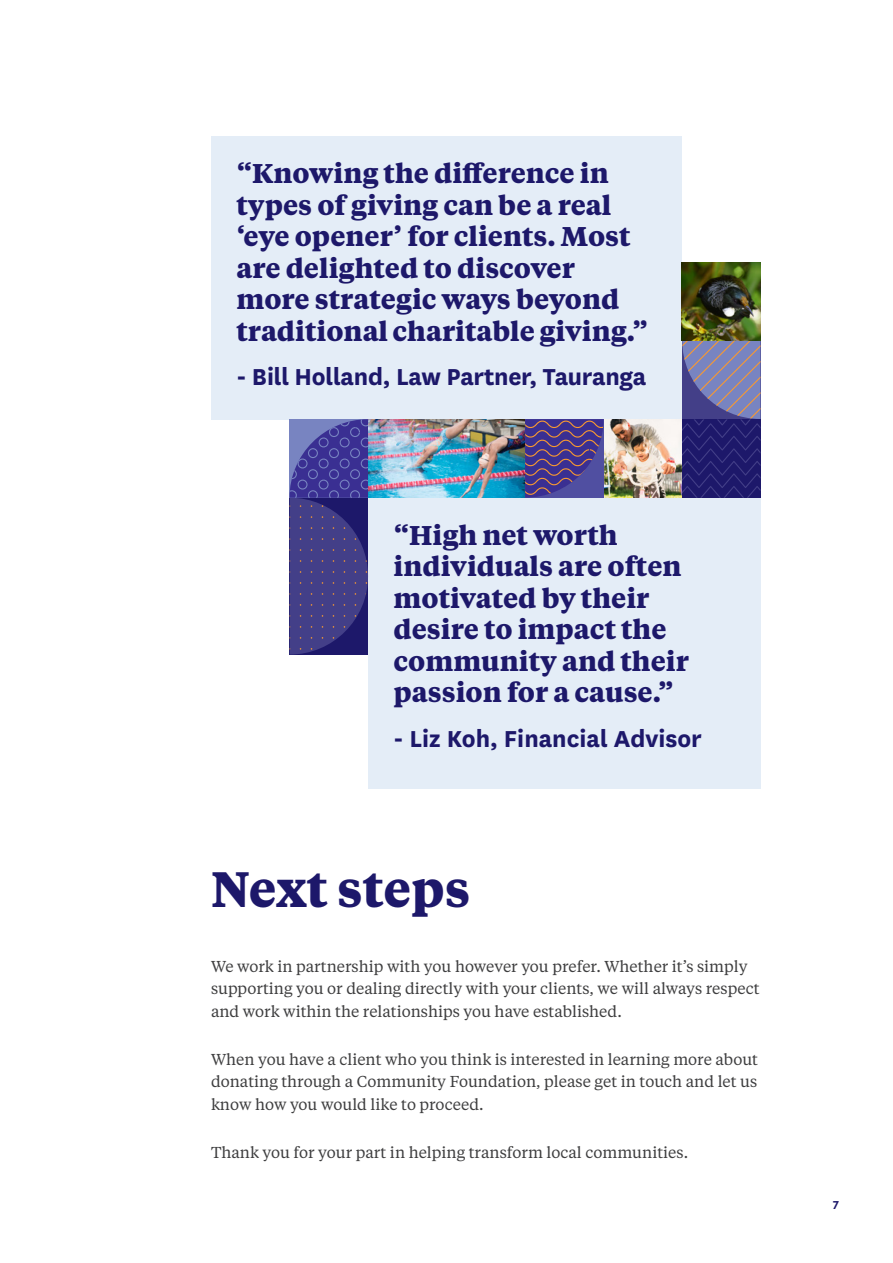
<style>
.page{position:relative;width:893px;height:1263px;background:#fff}
.page>*{position:absolute;margin:0;border:0;box-sizing:border-box;transform-origin:0 0}
.t1{font:700 49.5px "Tiempos Text";color:#1d186a}
.t2{font:700 27px/31.5px "Tiempos Text";color:#1d186a}
.t3{font:700 27px "National";letter-spacing:-.01em;color:#1d186a}
.t4{font:15.75px/22.5px "Tiempos Text";color:#3e3e3f}
.t5{font:700 12px "Cera Pro";color:#1d186a}
</style>
<div class="page">
<div style="left:368px;top:498px;width:392px;height:290px;background:#e4edf7"></div>
<div style="left:211px;top:136px;width:471px;height:283px;background:#e4edf7"></div>
<svg style="left:682px;top:341px;width:78px;height:157px;background:#4b488a"></svg>
<img style="left:682px;top:262px;width:78px;height:79px">
<img style="left:603px;top:419px;width:79px;height:79px">
<img style="left:368px;top:419px;width:157px;height:79px">
<svg style="left:525px;top:419px;width:78px;height:79px;background:#52418a"></svg>
<svg style="left:289px;top:419px;width:79px;height:235px;background:#423e8b"></svg>
<p class="t2" style="left:236px;top:156px;width:413px">“Knowing the difference in types of giving can be a real ‘eye opener’ for clients. Most are delighted to discover more strategic ways beyond traditional charitable giving.”</p>
<p class="t3" style="left:236px;top:358px;width:411px">- Bill Holland, Law Partner, Tauranga</p>
<p class="t2" style="left:394px;top:518px;width:297px">“High net worth individuals are often motivated by their desire to impact the community and their passion for a cause.”</p>
<p class="t3" style="left:394px;top:719px;width:310px">- Liz Koh, Financial Advisor</p>
<p class="t1" style="left:211px;top:854px;width:261px">Next steps</p>
<p class="t4" style="left:211px;top:954px;width:550px">We work in partnership with you however you prefer. Whether it’s simply supporting you or dealing directly with your clients, we will always respect and work within the relationships you have established.</p>
<p class="t4" style="left:211px;top:1047px;width:549px;text-align:justify">When you have a client who you think is interested in learning more about donating through a Community Foundation, please get in touch and let us know how you would like to proceed.</p>
<p class="t4" style="left:211px;top:1140px;width:479px">Thank you for your part in helping transform local communities.</p>
<p class="t5" style="left:833px;top:1197px;width:8px">7</p>
</div>
